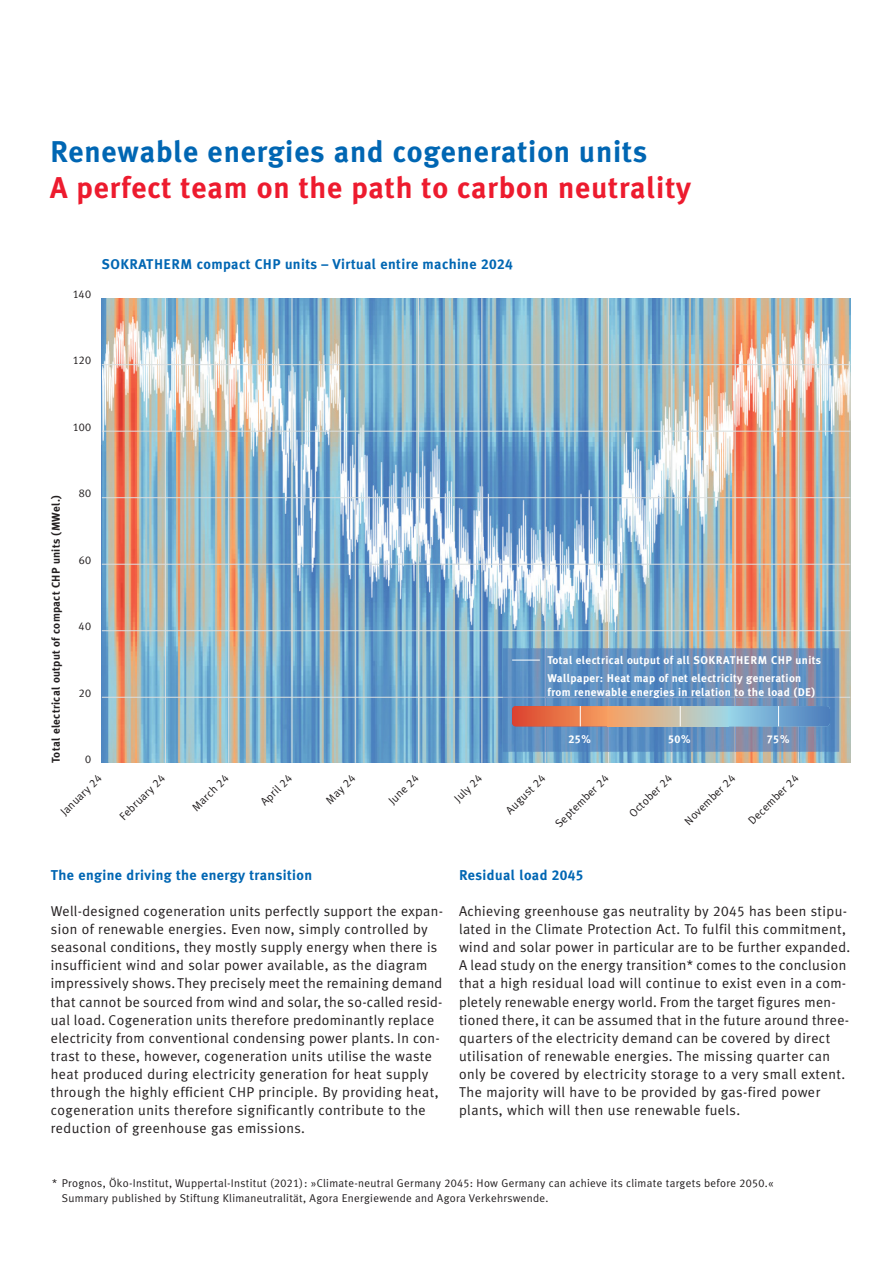
<style>
.page{position:relative;width:893px;height:1263px;background:#fff}
.page>*{position:absolute;margin:0;border:0;box-sizing:border-box;transform-origin:0 0}
.t1{font:700 30px "Meta Plus";letter-spacing:.025em;color:#ed1b2e}
.t2{font:700 30px "Meta Plus";letter-spacing:.025em;color:#0066b3}
.t3{font:14.25px/18px "Meta Plus Normal";letter-spacing:.025em;color:#231f20}
.t4{font:700 14.25px "Meta Plus";letter-spacing:.025em;color:#0066b3}
.t5{font:11.25px/14.9px "Meta Plus Normal";letter-spacing:.025em;color:#231f20}
.t6{font:700 11.25px/18.3px "Meta Plus";letter-spacing:.03em;color:#fff}
.t7{font:700 11.25px "Meta Plus";letter-spacing:.025em;color:#231f20}
.t8{font:11.25px "Meta Plus Normal Caps";letter-spacing:.025em;color:#231f20}
.t9{font:11.25px "Meta Plus Bold Caps";color:#fff}
.s1{font-size:14.1px}
.s2{font-family:"Meta Plus Bold Caps";font-weight:400}
.s3{font-family:"Meta Plus";font-weight:700}
.s4{font-family:"Meta Plus Normal Caps"}
</style>
<div class="page">
<img style="left:102px;top:298px;width:748px;height:465px">
<hr style="left:102px;top:364px;width:748px;height:1px;background:#dbdfdf">
<hr style="left:102px;top:431px;width:748px;height:1px;background:#dbdfdf">
<hr style="left:102px;top:497px;width:748px;height:1px;background:#dbdfdf">
<hr style="left:102px;top:564px;width:748px;height:1px;background:#dbdfdf">
<hr style="left:102px;top:630px;width:748px;height:1px;background:#dbdfdf">
<hr style="left:102px;top:697px;width:748px;height:1px;background:#dbdfdf">
<hr style="left:165px;top:298px;width:1px;height:465px;background:#dbdfdf">
<hr style="left:228px;top:298px;width:1px;height:465px;background:#dbdfdf">
<hr style="left:292px;top:298px;width:1px;height:465px;background:#dbdfdf">
<hr style="left:355px;top:298px;width:1px;height:465px;background:#dbdfdf">
<hr style="left:418px;top:298px;width:1px;height:465px;background:#dbdfdf">
<hr style="left:481px;top:298px;width:1px;height:465px;background:#dbdfdf">
<hr style="left:545px;top:298px;width:1px;height:465px;background:#dbdfdf">
<hr style="left:608px;top:298px;width:1px;height:465px;background:#dbdfdf">
<hr style="left:671px;top:298px;width:1px;height:465px;background:#dbdfdf">
<hr style="left:735px;top:298px;width:1px;height:465px;background:#dbdfdf">
<hr style="left:798px;top:298px;width:1px;height:465px;background:#dbdfdf">
<img style="left:503px;top:648px;width:336px;height:104px">
<hr style="left:503px;top:697px;width:42px;height:1px;background:#829cc8">
<hr style="left:546px;top:697px;width:62px;height:1px;background:#829cc8">
<hr style="left:672px;top:697px;width:63px;height:1px;background:#829cc8">
<hr style="left:609px;top:697px;width:62px;height:1px;background:#829cc8">
<hr style="left:735px;top:697px;width:63px;height:1px;background:#829cc8">
<hr style="left:799px;top:697px;width:40px;height:1px;background:#829cc8">
<hr style="left:545px;top:648px;width:1px;height:104px;background:#829cc8">
<hr style="left:608px;top:648px;width:1px;height:104px;background:#829cc8">
<hr style="left:671px;top:648px;width:1px;height:104px;background:#829cc8">
<hr style="left:735px;top:648px;width:1px;height:104px;background:#829cc8">
<hr style="left:798px;top:648px;width:1px;height:104px;background:#829cc8">
<svg style="left:512px;top:706px;width:4px;height:20px"></svg>
<div style="left:607px;top:706px;width:121px;height:20px;background:linear-gradient(to right,#faa262,#a5d8e3)"></div>
<svg style="left:826px;top:706px;width:4px;height:20px"></svg>
<svg style="left:580px;top:706px;width:1px;height:20px"></svg>
<svg style="left:680px;top:706px;width:1px;height:20px"></svg>
<svg style="left:778px;top:706px;width:1px;height:20px"></svg>
<svg style="left:512px;top:660px;width:28px;height:1px"></svg>
<h1 class="t2" style="left:50px;top:139px;width:598px">Renewable energies and cogeneration units</h1>
<h1 class="t1" style="left:50px;top:176px;width:642px">A perfect team on the path to carbon neutrality</h1>
<p class="t8" style="left:73px;top:287px;width:20px">140</p>
<p class="t4" style="left:102px;top:259px;width:412px"><span class="s1">SOKRATHERM</span> compact <span class="s1">CHP</span> units – Virtual entire machine <span class="s2">2024</span></p>
<p class="t8" style="left:73px;top:354px;width:20px">120</p>
<p class="t8" style="left:73px;top:420px;width:20px">100</p>
<p class="t7" style="left:51px;top:763px;width:269px;rotate:-90deg">Total electrical output of compact CHP units (MWel.)</p>
<p class="t8" style="left:79px;top:487px;width:14px">80</p>
<p class="t8" style="left:79px;top:553px;width:14px">60</p>
<p class="t8" style="left:79px;top:620px;width:14px">40</p>
<p class="t8" style="left:79px;top:686px;width:14px">20</p>
<p class="t8" style="left:85px;top:752px;width:8px">0</p>
<p class="t6" style="left:547px;top:652px;width:275px">Total electrical output of all SOKRATHERM CHP units<br>Wallpaper: Heat map of net electricity generation</p>
<p class="t6" style="left:547px;top:684px;width:269px">from renewable energies in relation to the load (DE)</p>
<p class="t9" style="left:568px;top:732px;width:24px">25<span class="s3">%</span></p>
<p class="t9" style="left:668px;top:732px;width:24px">50<span class="s3">%</span></p>
<p class="t9" style="left:767px;top:732px;width:24px">75<span class="s3">%</span></p>
<p class="t5" style="left:58px;top:809px;width:55px;rotate:-45deg">January <span class="s4">24</span></p>
<p class="t5" style="left:117px;top:813px;width:61px;rotate:-45deg">February <span class="s4">24</span></p>
<p class="t5" style="left:189px;top:804px;width:48px;rotate:-45deg">March <span class="s4">24</span></p>
<p class="t5" style="left:258px;top:799px;width:40px;rotate:-45deg">April <span class="s4">24</span></p>
<p class="t5" style="left:323px;top:797px;width:38px;rotate:-45deg">May <span class="s4">24</span></p>
<p class="t5" style="left:386px;top:798px;width:39px;rotate:-45deg">June <span class="s4">24</span></p>
<p class="t5" style="left:451px;top:795px;width:35px;rotate:-45deg">July <span class="s4">24</span></p>
<p class="t5" style="left:503px;top:807px;width:52px;rotate:-45deg">August <span class="s4">24</span></p>
<p class="t5" style="left:552px;top:821px;width:72px;rotate:-45deg">September <span class="s4">24</span></p>
<p class="t5" style="left:626px;top:811px;width:57px;rotate:-45deg">October <span class="s4">24</span></p>
<p class="t5" style="left:682px;top:818px;width:68px;rotate:-45deg">November <span class="s4">24</span></p>
<p class="t5" style="left:745px;top:818px;width:67px;rotate:-45deg">December <span class="s4">24</span></p>
<p class="t4" style="left:51px;top:870px;width:263px">The engine driving the energy transition</p>
<p class="t3" style="left:51px;top:903px;width:394px">Well-designed cogeneration units perfectly support the expan - sion of renewable energies. Even now, simply controlled by seasonal conditions, they mostly supply energy when there is insufficient wind and solar power available, as the diagram impressively shows. They precisely meet the remaining dem and that cannot be sourced from wind and solar, the so-called resi d - ual load. Cogeneration units therefore predominantly replace electricity from conventional condensing power plants. In con - trast to these, however, cogeneration units utilise the waste heat produced during electricity generation for heat supply through the highly efficient CHP principle. By providing heat, cogeneration units therefore significantly contribute to the reduction of greenhouse gas emissions.</p>
<p class="t4" style="left:459px;top:870px;width:126px">Residual load <span class="s2">2045</span></p>
<p class="t3" style="left:459px;top:903px;width:393px">Achieving greenhouse gas neutrality by <span class="s4">2045</span> has been stipu&shy;lated in the Climate Protection Act. To fulfil this commitment, wind and solar power in particular are to be further expanded.<br>A lead study on the energy transition* comes to the conclusion that a high residual load will continue to exist even in a com&shy;pletely renewable energy world. From the target figures men&shy;tioned there, it can be assumed that in the future around thr ee&shy;quarters of the electricity demand can be covered by direct utilisation of renewable energies. The missing quarter can only be covered by electricity storage to a very small extent.<br>The majority will have to be provided by gas-fired power plants, which will then use renewable fuels.</p>
<p class="t5" style="left:62px;top:1177px;width:713px;text-indent:-10px">* Prognos, Öko-Institut, Wuppertal-Institut (<span class="s4">2021</span>): »Climate-neutral Germany <span class="s4">2045</span>: How Germany can achieve its climate targets before <span class="s4">2050</span>.«<br>Summary published by Stiftung Klimaneutralität, Agora Energiewende and Agora Verkehrswende.</p>
</div>
